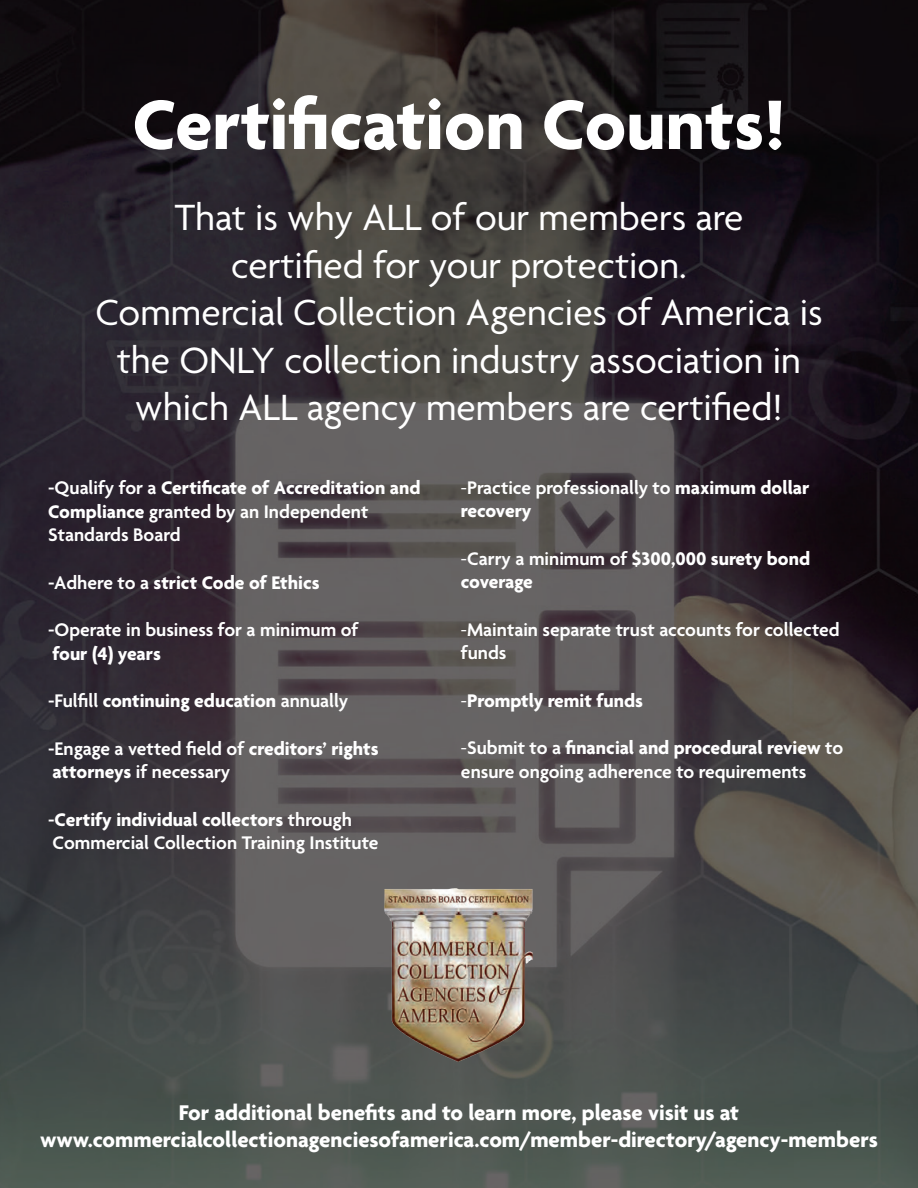
<style>
.page{position:relative;width:918px;height:1188px;background:#fff}
.page>*{position:absolute;margin:0;border:0;box-sizing:border-box;transform-origin:0 0}
.t1{font:700 75.75px "Agenda";color:#fff}
.t2{font:39.45px/47.4px "Agenda";color:#fff;text-align:center}
.t3{font:700 23.1px/27.6px "Agenda";color:#fff;text-align:center}
.t4{font:600 19.8px/23.7px "Agenda";color:#fff}
.t5{font:700 19.8px/23.7px "Agenda";color:#fff}
.s1{font-weight:700}
.s2{font-weight:600}
.s3{font-family:"Myriad Pro";font-weight:400}
</style>
<div class="page">
<img style="left:0;top:0;width:918px;height:1188px">
<img style="left:384px;top:889px;width:150px;height:173px">
<p class="t1" style="left:132px;top:84px;width:655px">Certification Counts!</p>
<p class="t2" style="left:95px;top:197px;width:729px">That is why ALL of our members are<br>certified for your protection.<br>Commercial Collection Agencies of America is the ONLY collection industry association in which ALL agency members are certified!</p>
<p class="t4" style="left:48px;top:477px;width:374px">-Qualify for a <span class="s1">Certificate of Accreditation and<br>Compliance</span> granted by an Independent<br>Standards Board</p>
<p class="t5" style="left:48px;top:572px;width:273px"><span class="s2">-Adhere to a</span> strict Code of Ethics</p>
<p class="t4" style="left:48px;top:619px;width:312px">-Operate in business for a minimum of <span class="s1">four (4) years</span></p>
<p class="t5" style="left:48px;top:690px;width:301px"><span class="s2">-Fulfill</span> continuing education <span class="s2">annually</span></p>
<p class="t4" style="left:48px;top:738px;width:332px">-Engage a vetted field of <span class="s1">creditors’ rights attorneys</span> if necessary</p>
<p class="t4" style="left:48px;top:809px;width:332px">-<span class="s1">Certify individual collectors</span> through<br>Commercial Collection Training Institute</p>
<p class="t4" style="left:461px;top:477px;width:350px"><span class="s3">-</span>Practice professionally to <span class="s1">maximum dollar recovery</span></p>
<p class="t5" style="left:461px;top:548px;width:351px"><span class="s3">-</span><span class="s2">Carry a minimum of</span> $300,000 surety bond coverage</p>
<p class="t4" style="left:461px;top:619px;width:380px"><span class="s3">-</span>Maintain separate trust accounts for collected funds</p>
<p class="t5" style="left:461px;top:690px;width:184px"><span class="s3">-</span>Promptly remit funds</p>
<p class="t4" style="left:461px;top:737px;width:384px"><span class="s3">-</span>Submit to a <span class="s1">financial and procedural review</span> to ensure ongoing adherence to requirements</p>
<p class="t3" style="left:40px;top:1100px;width:839px">For additional benefits and to learn more, please visit us at www.commercialcollectionagenciesofamerica.com/member-directory/agency-members</p>
</div>
